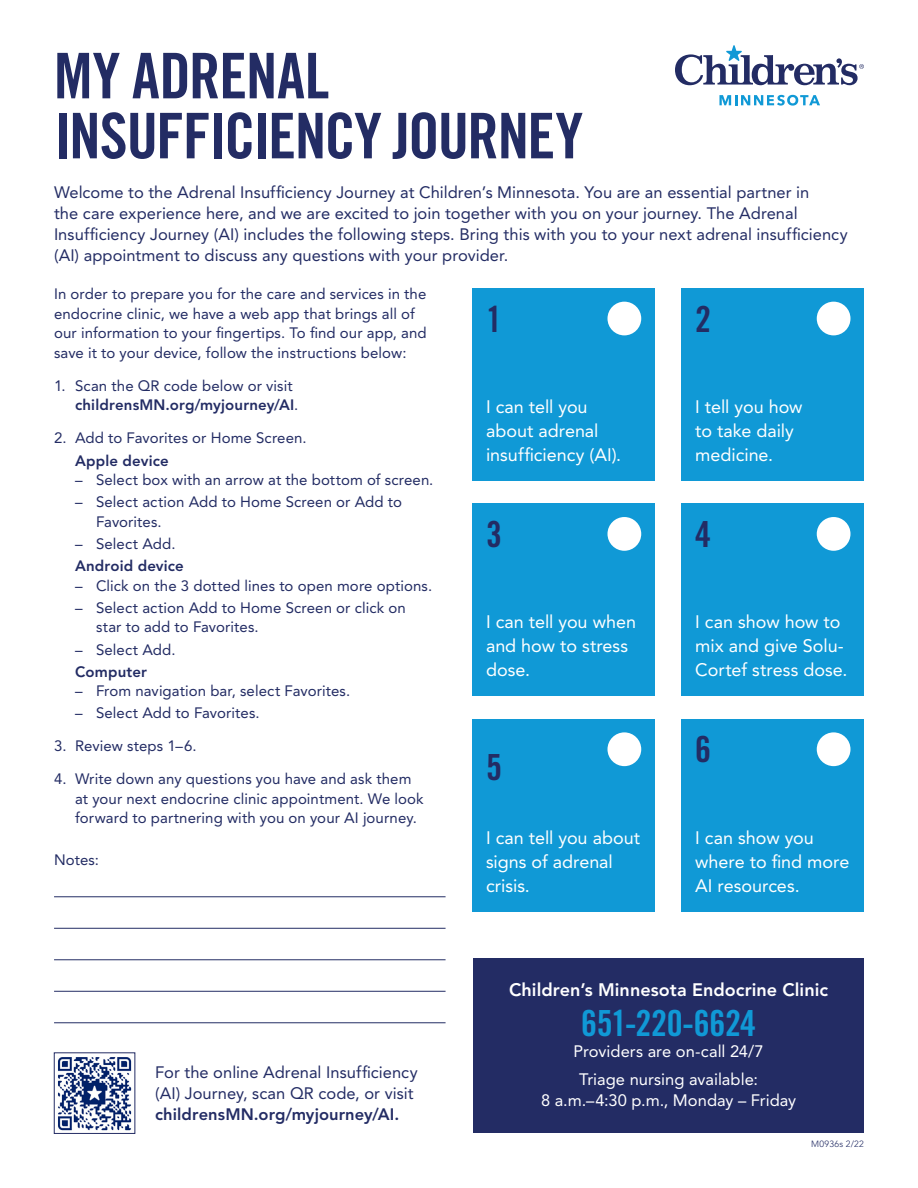
<style>
.page{position:relative;width:918px;height:1188px;background:#fff}
.page>*{position:absolute;margin:0;border:0;box-sizing:border-box;transform-origin:0 0}
.t1{font:63px/60px "Trade Gothic LT Std Bd Cn 20";letter-spacing:-.03em;color:#232c64}
.t2{font:36px "Trade Gothic LT Pro Bd Cn 20";letter-spacing:-.015em;color:#1099d6}
.t3{font:36px "Trade Gothic LT Std Bd Cn 20";color:#232c64}
.t4{font:18px/24px "Avenir LT Std";color:#fff}
.t5{font:800 18px "Avenir LT Std";color:#fff}
.t6{font:16.5px/21px "Avenir LT Std";letter-spacing:.005em;color:#232c64}
.t7{font:16.5px/21px "Avenir LT Std";color:#fff;text-align:center}
.t8{font:15px/19.5px "Avenir LT Std";letter-spacing:.005em;color:#232c64}
.t9{font:800 15px "Avenir LT Std";letter-spacing:.01em;color:#232c64}
.t10{font:300 9px "Avenir LT Std";letter-spacing:.04em;color:#232c64}
.s1{font-weight:800}
</style>
<div class="page">
<hr style="left:54px;top:897px;width:392px;height:1px;background:#232c64">
<hr style="left:54px;top:928px;width:392px;height:1px;background:#232c64">
<hr style="left:54px;top:960px;width:392px;height:1px;background:#232c64">
<hr style="left:54px;top:991px;width:392px;height:1px;background:#232c64">
<hr style="left:54px;top:1023px;width:392px;height:1px;background:#232c64">
<div style="left:472px;top:288px;width:183px;height:193px;background:#1099d6"></div>
<div style="left:472px;top:719px;width:183px;height:193px;background:#1099d6"></div>
<div style="left:682px;top:288px;width:182px;height:193px;background:#1099d6"></div>
<div style="left:682px;top:719px;width:182px;height:193px;background:#1099d6"></div>
<div style="left:472px;top:503px;width:183px;height:193px;background:#1099d6"></div>
<div style="left:682px;top:503px;width:182px;height:193px;background:#1099d6"></div>
<div style="left:608px;top:302px;width:33px;height:33px;background:#fff;border-radius:50%"></div>
<div style="left:608px;top:732px;width:33px;height:34px;background:#fff;border-radius:50%"></div>
<div style="left:817px;top:302px;width:33px;height:33px;background:#fff;border-radius:50%"></div>
<div style="left:817px;top:732px;width:33px;height:34px;background:#fff;border-radius:50%"></div>
<div style="left:608px;top:517px;width:33px;height:34px;background:#fff;border-radius:50%"></div>
<div style="left:817px;top:517px;width:33px;height:34px;background:#fff;border-radius:50%"></div>
<svg style="left:54px;top:1052px;width:81px;height:82px"></svg>
<svg style="left:719px;top:95px;width:101px;height:11px"></svg>
<svg style="left:675px;top:45px;width:189px;height:40px"></svg>
<div style="left:473px;top:958px;width:391px;height:175px;background:#232c64"></div>
<p class="t1" style="left:54px;top:45px;width:531px">MY ADRENAL<br>INSUFFICIENCY JOURNEY</p>
<p class="t6" style="left:54px;top:182px;width:795px">Welcome to the Adrenal Insufficiency Journey at Children’s Minnesota. You are an essential partner in<br>the care experience here, and we are excited to join together with you on your journey. The Adrenal Insufficiency Journey (AI) includes the following steps. Bring this with you to your next adrenal insufficiency (AI) appointment to discuss any questions with your provider.</p>
<p class="t8" style="left:54px;top:285px;width:374px">In order to prepare you for the care and services in the endocrine clinic, we have a web app that brings all of our information to your fingertips. To find our app, and save it to your device, follow the instructions below:</p>
<p class="t8" style="left:75px;top:376px;width:225px;text-indent:-21px">1. Scan the QR code below or visit <span class="s1">childrensMN.org/myjourney/AI</span>.</p>
<p class="t8" style="left:54px;top:429px;width:254px">2. Add to Favorites or Home Screen.</p>
<p class="t9" style="left:75px;top:451px;width:95px">Apple device</p>
<p class="t8" style="left:75px;top:470px;width:360px">– Select box with an arrow at the bottom of screen.</p>
<p class="t8" style="left:96px;top:492px;width:308px;text-indent:-21px">– Select action Add to Home Screen or Add to<br>Favorites.</p>
<p class="t8" style="left:75px;top:534px;width:102px">– Select Add.</p>
<p class="t9" style="left:75px;top:557px;width:110px">Android device</p>
<p class="t8" style="left:75px;top:576px;width:359px">– Click on the 3 dotted lines to open more options.</p>
<p class="t8" style="left:96px;top:598px;width:311px;text-indent:-21px">– Select action Add to Home Screen or click on star to add to Favorites.</p>
<p class="t8" style="left:75px;top:640px;width:102px">– Select Add.</p>
<p class="t9" style="left:75px;top:663px;width:73px">Computer</p>
<p class="t8" style="left:75px;top:681px;width:277px">– From navigation bar, select Favorites.</p>
<p class="t8" style="left:75px;top:704px;width:186px">– Select Add to Favorites.</p>
<p class="t8" style="left:54px;top:737px;width:144px">3. Review steps 1–6.</p>
<p class="t8" style="left:75px;top:770px;width:350px;text-indent:-21px">4. Write down any questions you have and ask them at your next endocrine clinic appointment. We look forward to partnering with you on your AI journey.</p>
<p class="t8" style="left:54px;top:850px;width:47px">Notes:</p>
<p class="t6" style="left:155px;top:1062px;width:264px">For the online Adrenal Insufficiency (AI) Journey, scan QR code, or visit <span class="s1">childrensMN.org/myjourney/AI.</span></p>
<p class="t3" style="left:486px;top:297px;width:17px">1</p>
<p class="t4" style="left:486px;top:395px;width:137px">I can tell you about adrenal insufficiency (AI).</p>
<p class="t3" style="left:695px;top:297px;width:17px">2</p>
<p class="t4" style="left:695px;top:395px;width:109px">I tell you how to take daily medicine.</p>
<p class="t3" style="left:486px;top:512px;width:17px">3</p>
<p class="t3" style="left:695px;top:512px;width:17px">4</p>
<p class="t4" style="left:486px;top:610px;width:152px">I can tell you when and how to stress dose.</p>
<p class="t4" style="left:695px;top:610px;width:154px">I can show how to mix and give Solu-<br>Cortef stress dose.</p>
<p class="t3" style="left:486px;top:746px;width:17px">5</p>
<p class="t4" style="left:486px;top:825px;width:156px">I can tell you about signs of adrenal crisis.</p>
<p class="t3" style="left:695px;top:728px;width:17px">6</p>
<p class="t4" style="left:695px;top:825px;width:156px">I can show you where to find more<br>AI resources.</p>
<p class="t5" style="left:509px;top:979px;width:320px">Children’s Minnesota Endocrine Clinic</p>
<p class="t2" style="left:581px;top:1001px;width:176px">651-220-6624</p>
<p class="t7" style="left:574px;top:1041px;width:192px">Providers are on-call 24/7</p>
<p class="t7" style="left:541px;top:1069px;width:257px">Triage nursing available:<br>8 a.m.–4:30 p.m., Monday – Friday</p>
<p class="t10" style="left:811px;top:1138px;width:54px">M0936s 2/22</p>
</div>
